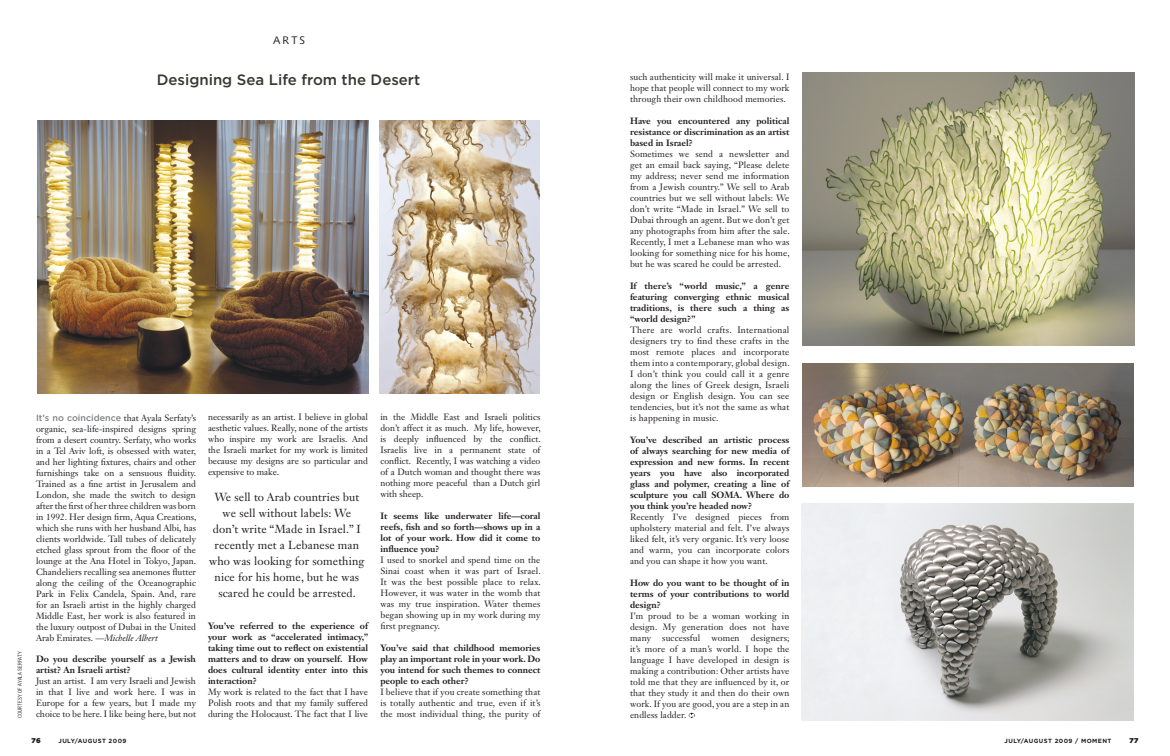
<style>
.page{position:relative;width:1170px;height:756px;background:#fff}
.page>*{position:absolute;margin:0;border:0;box-sizing:border-box;transform-origin:0 0}
._1_11_Department-Tit{font:500 15px "Gotham";color:#373833}
._1_08_Deparment_Text{font:11.5px/16px "Janson Text LT Std";letter-spacing:.01em;color:#231f20;text-align:center}
._9_04_All-Page_Head{font:11px "Syntax LT Std";color:#231f20}
._1_08_Deparment_Text-2{font:9px/11px "Janson Text LT Std";letter-spacing:.01em;color:#231f20;text-align:justify}
._1_08_Deparment_Text-3{font:700 9px/11px "Janson Text LT Std";color:#231f20;text-align:justify}
._1_09_Department_Tex{font:9px/11px "Janson Text LT Std";color:#231f20;text-align:justify}
._9_02_All-Folio_Numb{font:900 7px "Gotham";color:#231f20}
._9_01_All-Folio_Tag{font:700 6px "Gotham";letter-spacing:.075em;color:#231f20}
._1_15_General-Art_Cr{font:5px "News Gothic Std";letter-spacing:.01em;color:#231f20}
.s1{font-family:"Gotham";font-weight:500;color:#808285}
.s2{font-style:italic}
</style>
<div class="page">
<svg style="left:689px;top:713px;width:6px;height:5px"></svg>
<img style="left:802px;top:363px;width:332px;height:124px">
<img style="left:37px;top:121px;width:332px;height:273px">
<img style="left:380px;top:121px;width:159px;height:273px">
<img style="left:803px;top:72px;width:332px;height:274px">
<img style="left:801px;top:503px;width:333px;height:218px">
<p class="_1_15_General-Art_Cr" style="left:17px;top:718px;width:68px;rotate:-90deg">COURTESY OF AYALA SERFATY</p>
<p class="_9_04_All-Page_Head" style="left:273px;top:34px;width:34px">ARTS</p>
<p class="_1_11_Department-Tit" style="left:157px;top:72px;width:265px">Designing Sea Life from the Desert</p>
<p class="_1_08_Deparment_Text-2" style="left:630px;top:71px;width:161px">such authenticity will make it universal. I hope that people will connect to my work through their own childhood memories.</p>
<p class="_1_08_Deparment_Text-3" style="left:630px;top:115px;width:161px">Have you encountered any political resistance or discrimination as an artist based in Israel?</p>
<p class="_1_08_Deparment_Text-2" style="left:630px;top:148px;width:161px">Sometimes we send a newsletter and get an email back saying, “Please delete my address; never send me information from a Jewish country.” We sell to Arab countries but we sell without labels: We don’t write “Made in Israel.” We sell to Dubai through an agent. But we don’t get any photographs from him after the sale.<br>Recently, I met a Lebanese man who was looking for something nice for his home, but he was scared he could be arrested.</p>
<p class="_1_08_Deparment_Text-3" style="left:630px;top:280px;width:161px">If there’s “world music,” a genre featuring converging ethnic musical traditions, is there such a thing as “world design?”</p>
<p class="_1_08_Deparment_Text-2" style="left:630px;top:324px;width:161px">There are world crafts. International designers try to find these crafts in the most remote places and incorporate them into a contemporary, global design.<br>I don’t think you could call it a genre along the lines of Greek design, Israeli design or English design. You can see tendencies, but it’s not the same as what is happening in music.</p>
<p class="_1_08_Deparment_Text-3" style="left:630px;top:434px;width:161px">You’ve described an artistic process of always searching for new media of expression and new forms. In recent years you have also incorporated glass and polymer, creating a line of sculpture you call SOMA. Where do you think you’re headed now?</p>
<p class="_1_08_Deparment_Text-2" style="left:630px;top:511px;width:161px">Recently I’ve designed pieces from upholstery material and felt. I’ve always liked felt, it’s very organic. It’s very loose and warm, you can incorporate colors and you can shape it how you want.</p>
<p class="_1_08_Deparment_Text-3" style="left:630px;top:577px;width:161px">How do you want to be thought of in terms of your contributions to world design?</p>
<p class="_1_08_Deparment_Text-2" style="left:630px;top:610px;width:161px">I’m proud to be a woman working in design. My generation does not have many successful women designers; it’s more of a man’s world. I hope the language I have developed in design is making a contribution: Other artists have told me that they are influenced by it, or that they study it and then do their own work. If you are good, you are a step in an endless ladder.</p>
<p class="_1_08_Deparment_Text-2" style="left:208px;top:411px;width:162px">necessarily as an artist. I believe in global aesthetic values. Really, none of the artists who inspire my work are Israelis. And the Israeli market for my work is limited because my designs are so particular and expensive to make.</p>
<p class="_1_08_Deparment_Text-2" style="left:380px;top:411px;width:162px">in the Middle East and Israeli politics don’t affect it as much. My life, however, is deeply influenced by the conflict.<br>Israelis live in a permanent state of conflict. Recently, I was watching a video of a Dutch woman and thought there was nothing more peaceful than a Dutch girl with sheep.</p>
<p class="_1_08_Deparment_Text-3" style="left:380px;top:510px;width:162px">It seems like underwater life—coral reefs, fish and so forth—shows up in a lot of your work. How did it come to influence you?</p>
<p class="_1_08_Deparment_Text-2" style="left:380px;top:554px;width:162px">I used to snorkel and spend time on the Sinai coast when it was part of Israel.<br>It was the best possible place to relax.<br>However, it was water in the womb that was my true inspiration. Water themes began showing up in my work during my first pregnancy.</p>
<p class="_1_08_Deparment_Text-3" style="left:380px;top:642px;width:161px">You’ve said that childhood memories play an important role in your work. Do you intend for such themes to connect people to each other?</p>
<p class="_1_08_Deparment_Text-2" style="left:380px;top:686px;width:162px">I believe that if you create something that is totally authentic and true, even if it’s the most individual thing, the purity of</p>
<p class="_1_09_Department_Tex" style="left:36px;top:412px;width:162px"><span class="s1">It’s no coincidence</span> that Ayala Serfaty’s organic, sea-life-inspired designs spring from a desert country. Serfaty, who works in a Tel Aviv loft, is obsessed with water, and her lighting fixtures, chairs and other furnishings take on a sensuous fluidity.<br>Trained as a fine artist in Jerusalem and London, she made the switch to design after the first of her three children was born in 1992. Her design firm, Aqua Creations, which she runs with her husband Albi, has clients worldwide. Tall tubes of delicately etched glass sprout from the floor of the lounge at the Ana Hotel in Tokyo, Japan.<br>Chandeliers recalling sea anemones flutter along the ceiling of the Oceanographic Park in Felix Candela, Spain. And, rare for an Israeli artist in the highly charged Middle East, her work is also featured in the luxury outpost of Dubai in the United Arab Emirates. <span class="s2">—Michelle Albert</span></p>
<p class="_1_08_Deparment_Text-3" style="left:36px;top:653px;width:161px">Do you describe yourself as a Jewish artist? An Israeli artist?</p>
<p class="_1_08_Deparment_Text-2" style="left:36px;top:675px;width:162px">Just an artist. I am very Israeli and Jewish in that I live and work here. I was in Europe for a few years, but I made my choice to be here. I like being here, but not</p>
<p class="_1_08_Deparment_Text" style="left:209px;top:489px;width:157px">We sell to Arab countries but we sell without labels: We don’t write “Made in Israel.” I recently met a Lebanese man who was looking for something nice for his home, but he was scared he could be arrested.</p>
<p class="_1_08_Deparment_Text-3" style="left:208px;top:620px;width:162px">You’ve referred to the experience of your work as “accelerated intimacy,” taking time out to reflect on existential matters and to draw on yourself. How does cultural identity enter into this interaction?</p>
<p class="_1_08_Deparment_Text-2" style="left:208px;top:686px;width:162px">My work is related to the fact that I have Polish roots and that my family suffered during the Holocaust. The fact that I live</p>
<p class="_9_02_All-Folio_Numb" style="left:31px;top:736px;width:11px">76</p>
<p class="_9_01_All-Folio_Tag" style="left:58px;top:737px;width:69px">JULY/AUGUST 2009</p>
<p class="_9_01_All-Folio_Tag" style="left:1005px;top:737px;width:108px">JULY/AUGUST 2009 / MOM ENT</p>
<p class="_9_02_All-Folio_Numb" style="left:1129px;top:736px;width:11px">77</p>
</div>
